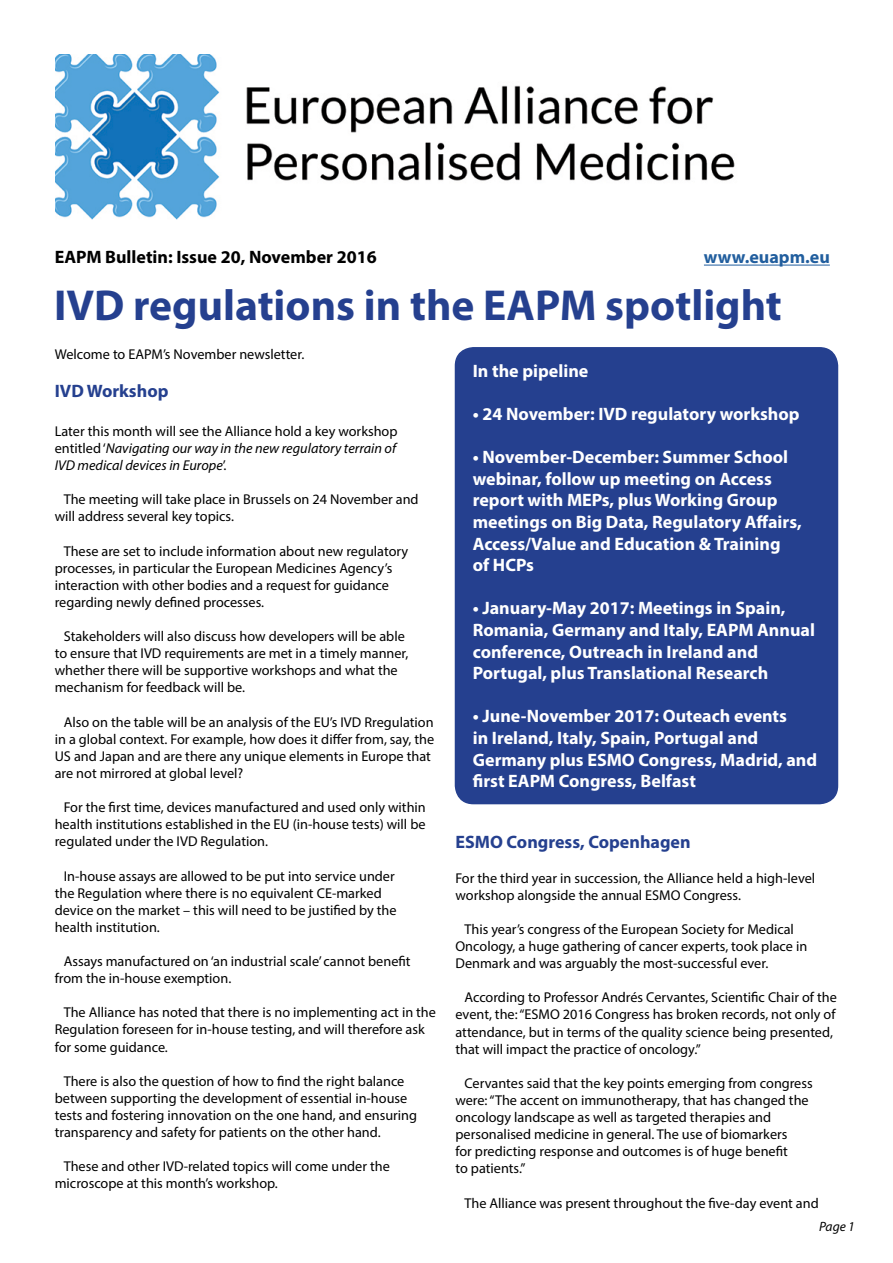
<style>
.page{position:relative;width:893px;height:1263px;background:#fff}
.page>*{position:absolute;margin:0;border:0;box-sizing:border-box;transform-origin:0 0}
.t1{font:700 43.5px "Myriad Pro";color:#25408f}
.t2{font:700 18px/21.6px "Myriad Pro";color:#fff}
.t3{font:700 18px "Myriad Pro";color:#25408f}
.t4{font:700 18px "Myriad Pro";color:#000}
.t5{font:700 18px "Myriad Pro";color:#215e9e}
.t6{font:14.25px/17.1px "Myriad Pro";color:#000}
.t7{font:italic 14.25px/17.1px "Myriad Pro";color:#000;text-align:justify}
.t8{font:italic 13.5px "Myriad Pro";color:#000}
.s1{font-style:normal}
</style>
<div class="page">
<div style="left:455px;top:348px;width:382px;height:455px;background:#25408f;border-radius:18px"></div>
<div style="left:455px;top:347px;width:383px;height:457px;border:2px solid #25408f;border-radius:18px"></div>
<img style="left:56px;top:54px;width:679px;height:166px">
<hr style="left:704px;top:265px;width:126px;height:1px;background:#215e9e">
<p class="t4" style="left:55px;top:245px;width:323px">EAPM Bulletin: Issue 20, November 2016</p>
<p class="t5" style="left:704px;top:245px;width:127px">www.euapm.eu</p>
<h1 class="t1" style="left:54px;top:277px;width:729px">IVD regulations in the EAPM spotlight</h1>
<p class="t6" style="left:55px;top:345px;width:251px">Welcome to EAPM’s November newsletter.</p>
<p class="t3" style="left:55px;top:379px;width:115px">IVD Workshop</p>
<p class="t7" style="left:55px;top:422px;width:344px"><span class="s1">Later this month will see the Alliance hold a key workshop entitled ‘</span>Navigating our way in the new regulatory terrain of IVD medical devices in Europe<span class="s1">’.</span></p>
<p class="t6" style="left:55px;top:491px;width:365px;text-indent:9px">The meeting will take place in Brussels on 24 November and will address several key topics.</p>
<p class="t6" style="left:55px;top:542px;width:355px;text-indent:9px">These are set to include information about new regulatory processes, in particular the European Medicines Agency’s interaction with other bodies and a request for guidance regarding newly defined processes.</p>
<p class="t6" style="left:55px;top:628px;width:355px;text-indent:9px">Stakeholders will also discuss how developers will be able to ensure that IVD requirements are met in a timely manner, whether there will be supportive workshops and what the mechanism for feedback will be.</p>
<p class="t6" style="left:55px;top:713px;width:381px;text-indent:9px">Also on the table will be an analysis of the EU’s IVD Rregulation in a global context. For example, how does it differ from, say, the US and Japan and are there any unique elements in Europe that are not mirrored at global level?</p>
<p class="t6" style="left:55px;top:799px;width:373px;text-align:justify;text-indent:9px">For the first time, devices manufactured and used only within health institutions established in the EU (in-house tests) will be regulated under the IVD Regulation.</p>
<p class="t6" style="left:55px;top:867px;width:343px;text-indent:9px">In-house assays are allowed to be put into service under the Regulation where there is no equivalent CE-marked device on the market – this will need to be justified by the health institution.</p>
<p class="t6" style="left:55px;top:952px;width:357px;text-indent:9px">Assays manufactured on ‘an industrial scale’ cannot benefit from the in-house exemption.</p>
<p class="t6" style="left:55px;top:1004px;width:383px;text-indent:9px">The Alliance has noted that there is no implementing act in the<br>Regulation foreseen for in-house testing, and will therefore ask for some guidance.</p>
<p class="t6" style="left:55px;top:1072px;width:364px;text-indent:9px">There is also the question of how to find the right balance between supporting the development of essential in-house tests and fostering innovation on the one hand, and ensuring transparency and safety for patients on the other hand.</p>
<p class="t6" style="left:55px;top:1158px;width:337px;text-indent:9px">These and other IVD-related topics will come under the microscope at this month’s workshop.</p>
<p class="t2" style="left:473px;top:359px;width:117px">In the pipeline</p>
<p class="t2" style="left:473px;top:402px;width:328px">• 24 November: IVD regulatory workshop</p>
<p class="t2" style="left:473px;top:446px;width:330px">• November-December: Summer School webinar, follow up meeting on Access report with MEPs, plus Working Group meetings on Big Data, Regulatory Affairs, Access/Value and Education &amp; Training<br>of HCPs</p>
<p class="t2" style="left:473px;top:597px;width:344px">• January-May 2017: Meetings in Spain, Romania, Germany and Italy, EAPM Annual conference, Outreach in Ireland and Portugal, plus Translational Research</p>
<p class="t2" style="left:473px;top:705px;width:346px">• June-November 2017: Outeach events<br>in Ireland, Italy, Spain, Portugal and Germany plus ESMO Congress, Madrid, and first EAPM Congress, Belfast</p>
<p class="t3" style="left:455px;top:831px;width:237px">ESMO Congress, Copenhagen</p>
<p class="t6" style="left:455px;top:869px;width:361px">For the third year in succession, the Alliance held a high-level workshop alongside the annual ESMO Congress.</p>
<p class="t6" style="left:455px;top:920px;width:353px;text-indent:9px">This year’s congress of the European Society for Medical<br>Oncology, a huge gathering of cancer experts, took place in<br>Denmark and was arguably the most-successful ever.</p>
<p class="t6" style="left:455px;top:989px;width:383px;text-indent:9px">According to Professor Andrés Cervantes, Scientific Chair of the event, the: “ESMO 2016 Congress has broken records, not only of attendance, but in terms of the quality science being presented, that will impact the practice of oncology.”</p>
<p class="t6" style="left:455px;top:1074px;width:359px;text-indent:9px">Cervantes said that the key points emerging from congress were: “The accent on immunotherapy, that has changed the oncology landscape as well as targeted therapies and personalised medicine in general. The use of biomarkers<br>for predicting response and outcomes is of huge benefit<br>to patients.”</p>
<p class="t6" style="left:464px;top:1194px;width:356px">The Alliance was present throughout the five-day event and</p>
<p class="t8" style="left:819px;top:1218px;width:37px">Page 1</p>
</div>
